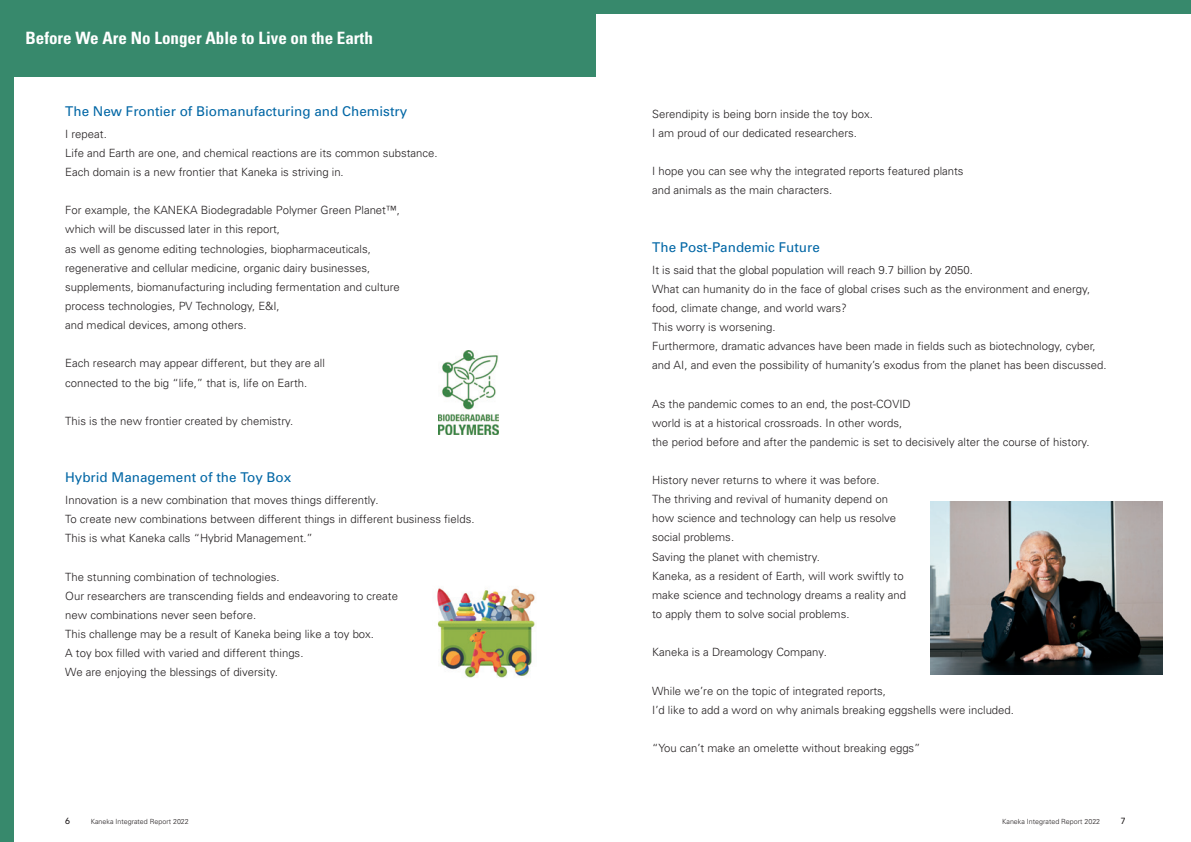
<style>
.page{position:relative;width:1191px;height:842px;background:#fff}
.page>*{position:absolute;margin:0;border:0;box-sizing:border-box;transform-origin:0 0}
.t1{font:700 condensed 17px "Univers";color:#fff}
.t2{font:13.5px "Univers";color:#0166a5}
.t3{font:300 11.3px/19.1px "Univers";color:#231f20}
.t4{font:500 8.9px "Avenir LT Std";color:#231f20}
.t5{font:300 7.1px "Univers";color:#231f20}
</style>
<div class="page">
<div style="left:0;top:0;width:1191px;height:14px;background:#37896c"></div>
<div style="left:0;top:0;width:595px;height:77px;background:#37896c"></div>
<div style="left:0;top:0;width:14px;height:842px;background:#37896c"></div>
<img style="left:438px;top:350px;width:61px;height:84px">
<img style="left:437px;top:588px;width:98px;height:90px">
<img style="left:930px;top:502px;width:232px;height:173px">
<h1 class="t1" style="left:26px;top:28px;width:349px">Before We Are No Longer Able to Live on the Earth</h1>
<p class="t2" style="left:65px;top:103px;width:343px">The New Frontier of Biomanufacturing and Chemistry</p>
<p class="t3" style="left:65px;top:124px;width:374px">I repeat.<br>Life and Earth are one, and chemical reactions are its common substance.<br>Each domain is a new frontier that Kaneka is striving in.</p>
<p class="t3" style="left:65px;top:201px;width:336px">For example, the KANEKA Biodegradable Polymer Green Planet™, which will be discussed later in this report,<br>as well as genome editing technologies, biopharmaceuticals, regenerative and cellular medicine, organic dairy businesses, supplements, biomanufacturing including fermentation and culture process technologies, PV Technology, E&amp;I,<br>and medical devices, among others.</p>
<p class="t3" style="left:65px;top:354px;width:261px">Each research may appear different, but they are all connected to the big “life,” that is, life on Earth.</p>
<p class="t3" style="left:65px;top:411px;width:230px">This is the new frontier created by chemistry.</p>
<p class="t2" style="left:65px;top:469px;width:228px">Hybrid Management of the Toy Box</p>
<p class="t3" style="left:65px;top:491px;width:411px">Innovation is a new combination that moves things differently.<br>To create new combinations between different things in different business fields.<br>This is what Kaneka calls “Hybrid Management.”</p>
<p class="t3" style="left:65px;top:567px;width:334px">The stunning combination of technologies.<br>Our researchers are transcending fields and endeavoring to create new combinations never seen before.<br>This challenge may be a result of Kaneka being like a toy box.<br>A toy box filled with varied and different things.<br>We are enjoying the blessings of diversity.</p>
<p class="t3" style="left:652px;top:104px;width:222px">Serendipity is being born inside the toy box.<br>I am proud of our dedicated researchers.</p>
<p class="t3" style="left:652px;top:161px;width:313px">I hope you can see why the integrated reports featured plants and animals as the main characters.</p>
<p class="t2" style="left:652px;top:239px;width:169px">The Post-Pandemic Future</p>
<p class="t3" style="left:652px;top:260px;width:456px">It is said that the global population will reach 9.7 billion by 2050.<br>What can humanity do in the face of global crises such as the environment and energy, food, climate change, and world wars?<br>This worry is worsening.<br>Furthermore, dramatic advances have been made in fields such as biotechnology, cyber, and AI, and even the possibility of humanity’s exodus from the planet has been discussed.</p>
<p class="t3" style="left:652px;top:394px;width:439px">As the pandemic comes to an end, the post-COVID<br>world is at a historical crossroads. In other words,<br>the period before and after the pandemic is set to decisively alter the course of history.</p>
<p class="t3" style="left:652px;top:470px;width:255px">History never returns to where it was before.<br>The thriving and revival of humanity depend on how science and technology can help us resolve social problems.<br>Saving the planet with chemistry.<br>Kaneka, as a resident of Earth, will work swiftly to make science and technology dreams a reality and to apply them to solve social problems.</p>
<p class="t3" style="left:652px;top:643px;width:176px">Kaneka is a Dreamology Company.</p>
<p class="t3" style="left:652px;top:681px;width:363px">While we’re on the topic of integrated reports,<br>I’d like to add a word on why animals breaking eggshells were included.</p>
<p class="t3" style="left:652px;top:738px;width:270px">“You can’t make an omelette without breaking eggs”</p>
<p class="t4" style="left:65px;top:816px;width:6px">6</p>
<p class="t5" style="left:91px;top:817px;width:100px">Kaneka Integrated Report 2022</p>
<p class="t5" style="left:1002px;top:817px;width:100px">Kaneka Integrated Report 2022</p>
<p class="t4" style="left:1120px;top:816px;width:6px">7</p>
</div>
